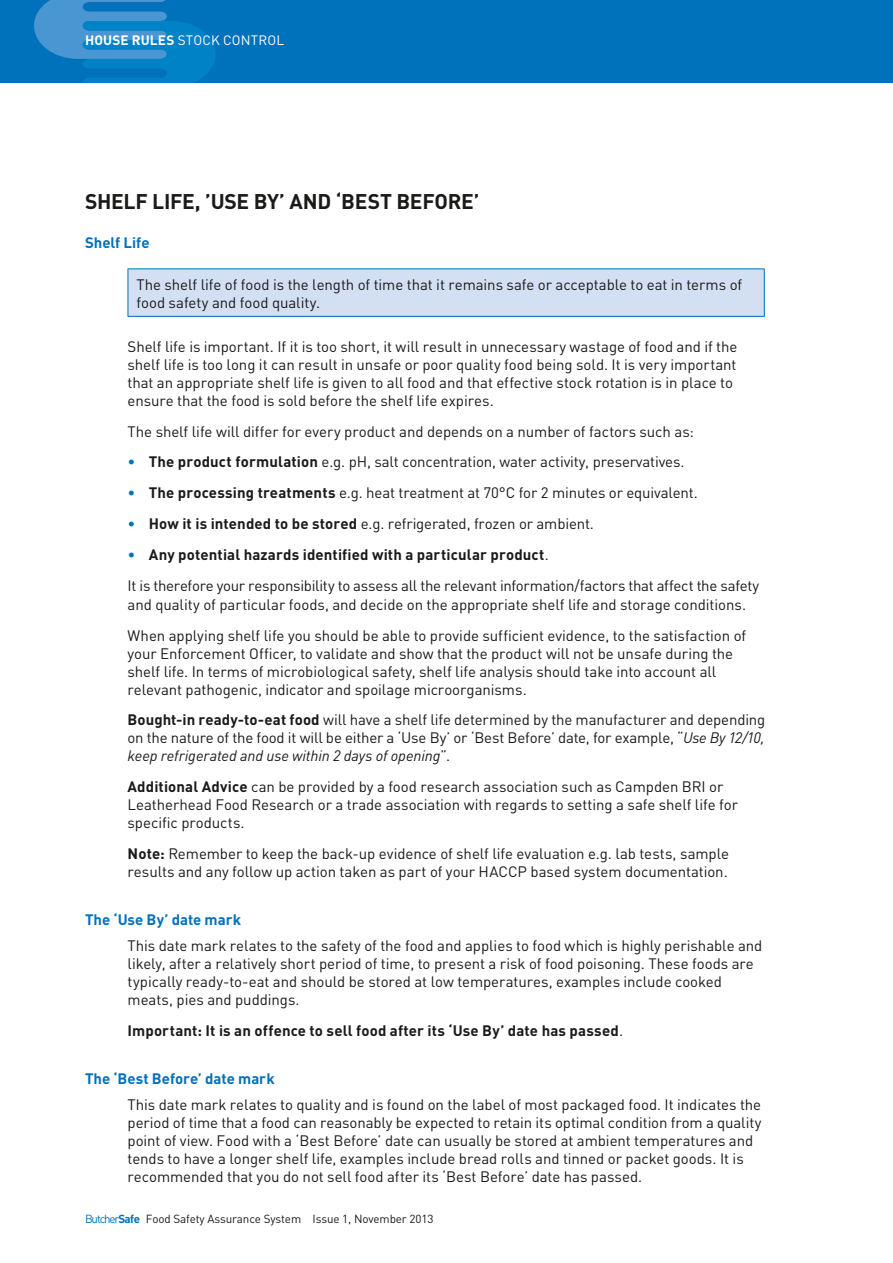
<style>
.page{position:relative;width:893px;height:1263px;background:#fff}
.page>*{position:absolute;margin:0;border:0;box-sizing:border-box;transform-origin:0 0}
.Heading_3{font:700 21px "DIN";letter-spacing:-.015em;color:#1a1a18}
.Box_Text{font:15px/18px "DIN";letter-spacing:-.005em;color:#1a1a18}
.t1{font:700 15px "DIN";letter-spacing:.01em;color:#1a1a18}
.Heading_4_BLUE{font:700 15px "DIN";color:#0071bb}
.Running_Header{font:13.5px "DIN";letter-spacing:.01em;color:#fff}
.t2{font:11.7px "DIN";letter-spacing:-.01em;color:#1a1a18}
.s1{font-weight:700}
.s2{color:#0071bb}
.s3{font-weight:400;color:#0071bb}
.s4{font-weight:400}
.s5{font-style:italic}
.s6{font-weight:700;color:#0071bb}
</style>
<div class="page">
<div style="left:0;top:0;width:893px;height:83px;background:#0071bb"></div>
<svg style="left:34px;top:0;width:181px;height:83px"></svg>
<div style="left:128px;top:269px;width:636px;height:47px;background:#d3dff3"></div>
<hr style="left:128px;top:268px;width:637px;height:1px;background:#0071bb">
<hr style="left:128px;top:269px;width:1px;height:47px;background:#0071bb">
<hr style="left:764px;top:269px;width:1px;height:47px;background:#0071bb">
<hr style="left:128px;top:316px;width:637px;height:1px;background:#0071bb">
<p class="Running_Header" style="left:85px;top:32px;width:201px"><span class="s1">HOUSE RULES</span> STOCK CONTROL</p>
<p class="Heading_3" style="left:85px;top:187px;width:396px">SHELF LIFE, ’USE BY’ AND ‘BEST BEFORE’</p>
<p class="Heading_4_BLUE" style="left:85px;top:233px;width:66px">Shelf Life</p>
<p class="Box_Text" style="left:136px;top:275px;width:607px">The shelf life of food is the length of time that it remains safe or acceptable to eat in terms of food safety and food quality.</p>
<p class="Box_Text" style="left:128px;top:337px;width:611px">Shelf life is important. If it is too short, it will result in unnecessary wastage of food and if the shelf life is too long it can result in unsafe or poor quality food being sold. It is very important that an appropriate shelf life is given to all food and that effective stock rotation is in place to ensure that the food is sold before the shelf life expires.</p>
<p class="Box_Text" style="left:128px;top:421px;width:568px">The shelf life will differ for every product and depends on a number of factors such as:</p>
<p class="Box_Text" style="left:128px;top:452px;width:558px"><span class="s2">•</span> <span class="s1">The product formulation</span> e.g. pH, salt concentration, water activity, preservatives.</p>
<p class="Box_Text" style="left:128px;top:483px;width:572px"><span class="s2">•</span> <span class="s1">The processing treatments</span> e.g. heat treatment at 70°C for 2 minutes or equivalent.</p>
<p class="Box_Text" style="left:128px;top:514px;width:468px"><span class="s2">•</span> <span class="s1">How it is intended to be stored</span> e.g. refrigerated, frozen or ambient.</p>
<p class="t1" style="left:128px;top:544px;width:423px"><span class="s3">•</span> Any potential hazards identified with a particular product<span class="s4">.</span></p>
<p class="Box_Text" style="left:128px;top:576px;width:633px;line-height:18.8px">It is therefore your responsibility to assess all the relevant information/factors that affect the safety and quality of particular foods, and decide on the appropriate shelf life and storage conditions.</p>
<p class="Box_Text" style="left:128px;top:625px;width:620px">When applying shelf life you should be able to provide sufficient evidence, to the satisfaction of your Enforcement Officer, to validate and show that the product will not be unsafe during the shelf life. In terms of microbiological safety, shelf life analysis should take into account all relevant pathogenic, indicator and spoilage microorganisms.</p>
<p class="Box_Text" style="left:128px;top:710px;width:639px;text-align:justify"><span class="s1">Bought-in ready-to-eat food</span> will have a shelf life determined by the manufacturer and depending on the nature of the food it will be either a ‘Use By’ or ‘Best Before’ date, for example, “<span class="s5">Use By 12/10, keep refrigerated and use within 2 days of opening</span>”.</p>
<p class="Box_Text" style="left:128px;top:777px;width:612px"><span class="s1">Additional Advice</span> can be provided by a food research association such as Campden BRI or<br>Leatherhead Food Research or a trade association with regards to setting a safe shelf life for specific products.</p>
<p class="Box_Text" style="left:128px;top:844px;width:603px"><span class="s1">Note:</span> Remember to keep the back-up evidence of shelf life evaluation e.g. lab tests, sample results and any follow up action taken as part of your HACCP based system documentation.</p>
<p class="Heading_4_BLUE" style="left:85px;top:909px;width:158px">The ‘Use By’ date mark</p>
<p class="Box_Text" style="left:128px;top:936px;width:636px">This date mark relates to the safety of the food and applies to food which is highly perishable and likely, after a relatively short period of time, to present a risk of food poisoning. These foods are typically ready-to-eat and should be stored at low temperatures, examples include cooked meats, pies and puddings.</p>
<p class="t1" style="left:128px;top:1021px;width:497px">Important: It is an offence to sell food after its ‘Use By’ date has passed<span class="s4">.</span></p>
<p class="Heading_4_BLUE" style="left:85px;top:1068px;width:191px">The ‘Best Before’ date mark</p>
<p class="Box_Text" style="left:128px;top:1095px;width:635px">This date mark relates to quality and is found on the label of most packaged food. It indicates the period of time that a food can reasonably be expected to retain its optimal condition from a quality point of view. Food with a ‘Best Before’ date can usually be stored at ambient temperatures and tends to have a longer shelf life, examples include bread rolls and tinned or packet goods. It is recommended that you do not sell food after its ‘Best Before’ date has passed.</p>
<p class="t2" style="left:85px;top:1211px;width:350px"><span class="s2">Butcher</span><span class="s6">Safe</span> Food Safety Assurance System Issue 1, November 2013</p>
</div>
